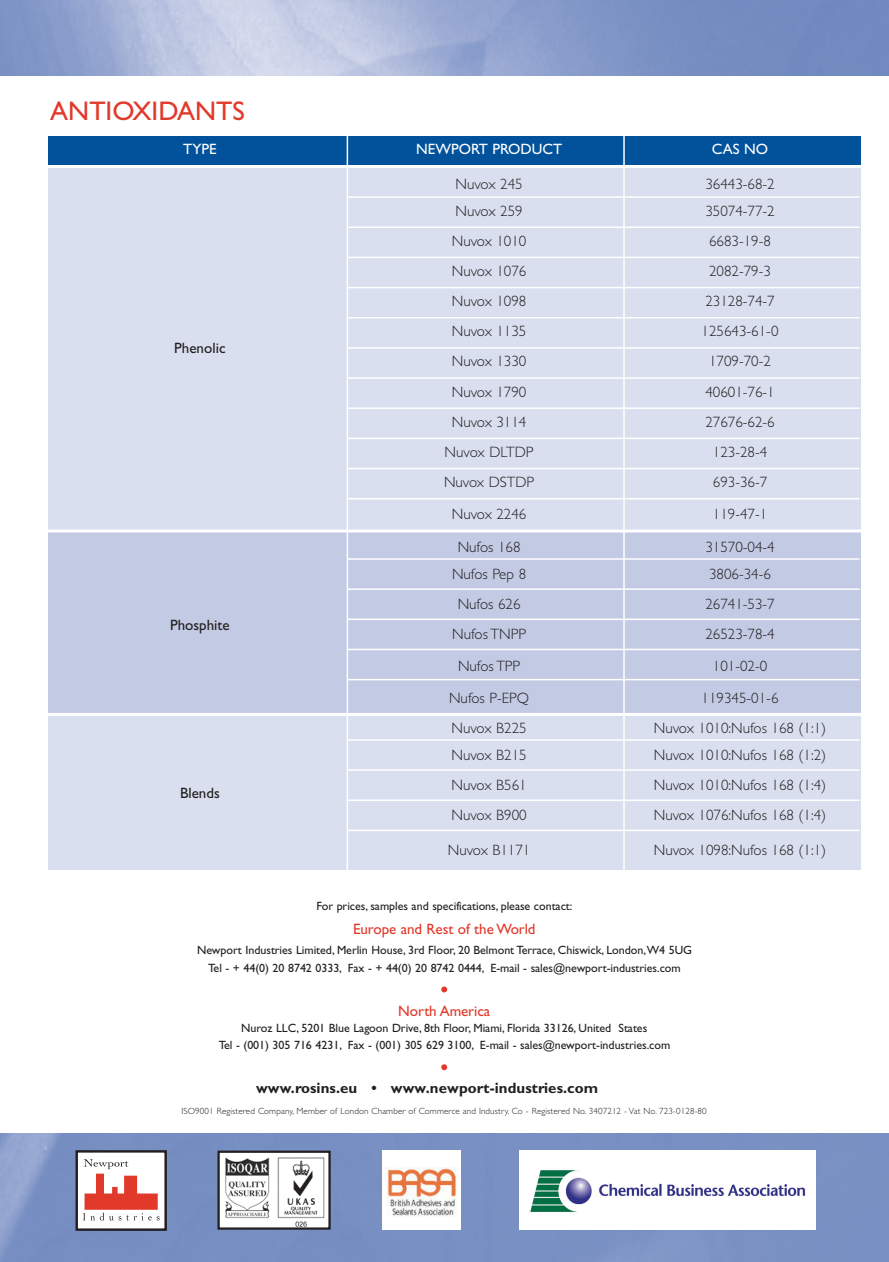
<style>
.page{position:relative;width:889px;height:1262px;background:#fff}
.page>*{position:absolute;margin:0;border:0;box-sizing:border-box;transform-origin:0 0}
.t1{font:27px "Gill Sans";color:#e1392a}
.t2{font:300 15px "Gill Sans";color:#231f20}
.t3{font:700 15px "Gill Sans";letter-spacing:.005em;color:#231f20}
.t4{font:15px "Gill Sans";letter-spacing:-.005em;color:#e1392a}
.t5{font:15px "Gill Sans";color:#fff}
.t6{font:15px "Gill Sans";color:#231f20}
.t7{font:12px/17.9px "Gill Sans";letter-spacing:-.005em;color:#231f20;text-align:center}
.t8{font:300 9px "Gill Sans";letter-spacing:.015em;color:#231f20}
</style>
<div class="page">
<div style="left:49px;top:711px;width:812px;height:159px;background:#d9dfef"></div>
<div style="left:49px;top:168px;width:812px;height:371px;background:#d9dfef"></div>
<div style="left:49px;top:531px;width:812px;height:184px;background:#c3cbe4"></div>
<img style="left:386px;top:1167px;width:70px;height:49px">
<div style="left:75px;top:1150px;width:92px;height:81px;border:2px solid #231f20"></div>
<svg style="left:83px;top:1159px;width:77px;height:61px"></svg>
<img style="left:529px;top:1170px;width:277px;height:43px">
<img style="left:224px;top:1157px;width:101px;height:70px">
<div style="left:217px;top:1150px;width:114px;height:80px;border:2px solid #231f20"></div>
<div style="left:49px;top:136px;width:812px;height:29px;background:#01529b"></div>
<hr style="left:347px;top:128px;width:1px;height:771px;background:#fff">
<hr style="left:623px;top:126px;width:2px;height:771px;background:#fff">
<hr style="left:347px;top:196px;width:512px;height:2px;background:#fff">
<hr style="left:347px;top:226px;width:512px;height:2px;background:#fff">
<hr style="left:347px;top:257px;width:512px;height:1px;background:#fff">
<hr style="left:347px;top:287px;width:512px;height:1px;background:#fff">
<hr style="left:347px;top:317px;width:512px;height:1px;background:#fff">
<hr style="left:347px;top:347px;width:512px;height:2px;background:#fff">
<hr style="left:347px;top:377px;width:512px;height:2px;background:#fff">
<hr style="left:347px;top:407px;width:512px;height:2px;background:#fff">
<hr style="left:347px;top:438px;width:512px;height:1px;background:#fff">
<hr style="left:347px;top:468px;width:512px;height:1px;background:#fff">
<hr style="left:347px;top:498px;width:512px;height:1px;background:#fff">
<hr style="left:347px;top:558px;width:512px;height:2px;background:#fff">
<hr style="left:347px;top:588px;width:512px;height:2px;background:#fff">
<hr style="left:347px;top:618px;width:512px;height:2px;background:#fff">
<hr style="left:347px;top:649px;width:512px;height:1px;background:#fff">
<hr style="left:347px;top:679px;width:512px;height:1px;background:#fff">
<hr style="left:347px;top:739px;width:512px;height:2px;background:#fff">
<hr style="left:347px;top:769px;width:512px;height:2px;background:#fff">
<hr style="left:347px;top:799px;width:512px;height:2px;background:#fff">
<hr style="left:347px;top:830px;width:512px;height:1px;background:#fff">
<hr style="left:42px;top:529px;width:823px;height:3px;background:#fff">
<hr style="left:42px;top:713px;width:823px;height:3px;background:#fff">
<svg style="left:441px;top:986px;width:6px;height:6px"></svg>
<svg style="left:441px;top:1064px;width:6px;height:6px"></svg>
<h1 class="t1" style="left:50px;top:101px;width:196px">ANTIOXIDANTS</h1>
<p class="t5" style="left:183px;top:144px;width:35px">TYPE</p>
<p class="t5" style="left:416px;top:144px;width:147px">NEWPORT PRODUCT</p>
<p class="t5" style="left:712px;top:144px;width:58px">CAS NO</p>
<p class="t2" style="left:455px;top:178px;width:69px">Nuvox 245</p>
<p class="t2" style="left:705px;top:178px;width:71px">36443-68-2</p>
<p class="t2" style="left:455px;top:205px;width:69px">Nuvox 259</p>
<p class="t2" style="left:705px;top:205px;width:71px">35074-77-2</p>
<p class="t2" style="left:452px;top:236px;width:76px">Nuvox 1010</p>
<p class="t2" style="left:709px;top:236px;width:63px">6683-19-8</p>
<p class="t2" style="left:452px;top:266px;width:76px">Nuvox 1076</p>
<p class="t2" style="left:709px;top:266px;width:63px">2082-79-3</p>
<p class="t2" style="left:452px;top:296px;width:76px">Nuvox 1098</p>
<p class="t2" style="left:705px;top:296px;width:71px">23128-74-7</p>
<p class="t6" style="left:174px;top:343px;width:53px">Phenolic</p>
<p class="t2" style="left:452px;top:326px;width:76px">Nuvox 1135</p>
<p class="t2" style="left:701px;top:326px;width:78px">125643-61-0</p>
<p class="t2" style="left:452px;top:356px;width:76px">Nuvox 1330</p>
<p class="t2" style="left:709px;top:356px;width:63px">1709-70-2</p>
<p class="t2" style="left:452px;top:386px;width:76px">Nuvox 1790</p>
<p class="t2" style="left:705px;top:386px;width:71px">40601-76-1</p>
<p class="t2" style="left:452px;top:416px;width:76px">Nuvox 3114</p>
<p class="t2" style="left:705px;top:416px;width:71px">27676-62-6</p>
<p class="t2" style="left:445px;top:447px;width:90px">Nuvox DLTDP</p>
<p class="t2" style="left:713px;top:447px;width:56px">123-28-4</p>
<p class="t2" style="left:444px;top:477px;width:92px">Nuvox DSTDP</p>
<p class="t2" style="left:713px;top:477px;width:56px">693-36-7</p>
<p class="t2" style="left:452px;top:508px;width:76px">Nuvox 2246</p>
<p class="t2" style="left:713px;top:508px;width:56px">119-47-1</p>
<p class="t2" style="left:458px;top:542px;width:64px">Nufos 168</p>
<p class="t2" style="left:705px;top:542px;width:71px">31570-04-4</p>
<p class="t2" style="left:452px;top:569px;width:76px">Nufos Pep 8</p>
<p class="t2" style="left:709px;top:569px;width:63px">3806-34-6</p>
<p class="t6" style="left:170px;top:620px;width:61px">Phosphite</p>
<p class="t6" style="left:180px;top:787px;width:41px">Blends</p>
<p class="t2" style="left:458px;top:599px;width:64px">Nufos 626</p>
<p class="t2" style="left:705px;top:599px;width:71px">26741-53-7</p>
<p class="t2" style="left:452px;top:629px;width:75px">Nufos TNPP</p>
<p class="t2" style="left:705px;top:629px;width:71px">26523-78-4</p>
<p class="t2" style="left:458px;top:661px;width:64px">Nufos TPP</p>
<p class="t2" style="left:713px;top:661px;width:56px">101-02-0</p>
<p class="t2" style="left:449px;top:692px;width:82px">Nufos P-EPQ</p>
<p class="t2" style="left:701px;top:692px;width:78px">119345-01-6</p>
<p class="t2" style="left:451px;top:723px;width:77px">Nuvox B225</p>
<p class="t2" style="left:654px;top:723px;width:174px">Nuvox 1010:Nufos 168 (1:1)</p>
<p class="t2" style="left:451px;top:750px;width:77px">Nuvox B215</p>
<p class="t2" style="left:654px;top:750px;width:174px">Nuvox 1010:Nufos 168 (1:2)</p>
<p class="t2" style="left:451px;top:780px;width:77px">Nuvox B561</p>
<p class="t2" style="left:654px;top:780px;width:174px">Nuvox 1010:Nufos 168 (1:4)</p>
<p class="t2" style="left:451px;top:810px;width:77px">Nuvox B900</p>
<p class="t2" style="left:654px;top:810px;width:174px">Nuvox 1076:Nufos 168 (1:4)</p>
<p class="t2" style="left:448px;top:845px;width:84px">Nuvox B1171</p>
<p class="t2" style="left:654px;top:845px;width:174px">Nuvox 1098:Nufos 168 (1:1)</p>
<p class="t7" style="left:316px;top:898px;width:258px">For prices, samples and specifications, please contact:</p>
<p class="t4" style="left:353px;top:924px;width:184px">Europe and Rest of the World</p>
<p class="t7" style="left:197px;top:942px;width:496px">Newport Industries Limited, Merlin House, 3rd Floor, 20 Belmont Terrace, Chiswick, London,W4 5UG<br>Tel - + 44(0) 20 8742 0333, Fax - + 44(0) 20 8742 0444, E-mail - sales@newport-industries.com</p>
<p class="t4" style="left:398px;top:1005px;width:93px">North America</p>
<p class="t7" style="left:219px;top:1020px;width:453px">Nuroz LLC, 5201 Blue Lagoon Drive, 8th Floor, Miami, Florida 33126, United States<br>Tel - (001) 305 716 4231, Fax - (001) 305 629 3100, E-mail - sales@newport-industries.com</p>
<p class="t3" style="left:256px;top:1083px;width:344px">www.rosins.eu • www.newport-industries.com</p>
<p class="t8" style="left:181px;top:1108px;width:527px">ISO9001 Registered Company, Member of London Chamber of Commerce and Industry. Co - Registered No. 3407212 - Vat No. 723-0128-80</p>
</div>
